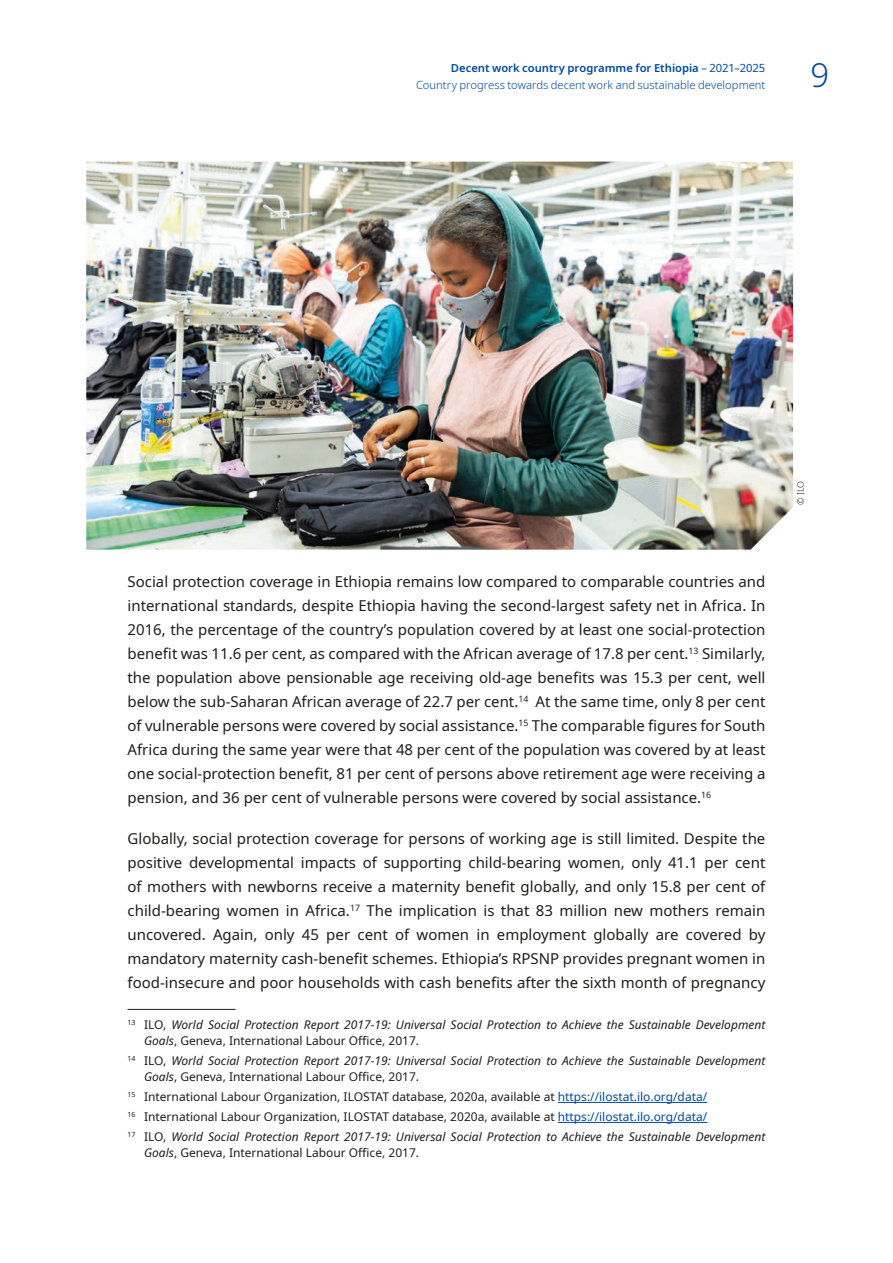
<style>
.page{position:relative;width:893px;height:1263px;background:#fff}
.page>*{position:absolute;margin:0;border:0;box-sizing:border-box;transform-origin:0 0}
.t1{font:300 33px "Noto Sans";color:#00499a}
.t2{font:15px/24px "Noto Sans";color:#1d1d1b;text-align:justify}
.t3{font:12px/20px "Noto Sans";color:#1d1d1b}
.t4{font:italic 12px/15.8px "Noto Sans";color:#1d1d1b}
.t5{font:300 11.25px/16.8px "Noto Sans";color:#00499a;text-align:right}
.t6{font:300 9px "Noto Sans";color:#1d1d1b}
.s1{font-weight:600}
.s2{font-weight:400}
.s3{font-style:normal}
.s4{color:#00499a}
.s5{font-style:italic}
</style>
<div class="page">
<hr style="left:128px;top:1009px;width:108px;height:1px;background:#1d1d1b">
<hr style="left:558px;top:1102px;width:149px;height:1px;background:#00499a">
<hr style="left:558px;top:1122px;width:149px;height:1px;background:#00499a">
<img style="left:86px;top:162px;width:707px;height:388px">
<p class="t5" style="left:416px;top:60px;width:351px"><span class="s1">Decent work country programme for Ethiopia</span> <span class="s2">– 2021–2025<br></span>Country progress towards decent work and sustainable development</p>
<h1 class="t1" style="left:810px;top:52px;width:20px">9</h1>
<p class="t2" style="left:128px;top:570px;width:639px">Social protection coverage in Ethiopia remains low compared to comparable countries and international standards, despite Ethiopia having the second-largest safety net in Africa. In 2016, the percentage of the country’s population covered by at least one social-protection benefit was 11.6 per cent, as compared with the African average of 17.8 per cent.<sup>13</sup> Similarly, the population above pensionable age receiving old-age benefits was 15.3 per cent, well below the sub-Saharan African average of 22.7 per cent.<sup>14</sup> At the same time, only 8 per cent of vulnerable persons were covered by social assistance.<sup>15</sup> The comparable figures for South Africa during the same year were that 48 per cent of the population was covered by at least one social-protection benefit, 81 per cent of persons above retirement age were receiving a pension, and 36 per cent of vulnerable persons were covered by social assistance.<sup>16</sup></p>
<p class="t2" style="left:128px;top:827px;width:639px">Globally, social protection coverage for persons of working age is still limited. Despite the positive developmental impacts of supporting child-bearing women, only 41.1 per cent of mothers with newborns receive a maternity benefit globally, and only 15.8 per cent of child-bearing women in Africa.<sup>17</sup> The implication is that 83 million new mothers remain uncovered. Again, only 45 per cent of women in employment globally are covered by mandatory maternity cash-benefit schemes. Ethiopia’s RPSNP provides pregnant women in food-insecure and poor households with cash benefits after the sixth month of pregnancy</p>
<p class="t4" style="left:144px;top:1017px;width:623px;text-indent:-16px"><sup>13</sup> <span class="s3">ILO,</span> World Social Protection Report 2017-19: Universal Social Protection to Achieve the Sustainable Development<br>Goals<span class="s3">, Geneva, International Labour Office, 2017.</span></p>
<p class="t4" style="left:144px;top:1053px;width:623px;text-indent:-16px"><sup>14</sup> <span class="s3">ILO,</span> World Social Protection Report 2017-19: Universal Social Protection to Achieve the Sustainable Development<br>Goals<span class="s3">, Geneva, International Labour Office, 2017.</span></p>
<p class="t3" style="left:128px;top:1087px;width:639px"><sup>15</sup> International Labour Organization, ILOSTAT database, 2020a, available at <span class="s4">https://ilostat.ilo.org/data/<br></span><sup>16</sup> International Labour Organization, ILOSTAT database, 2020a, available at <span class="s4">https://ilostat.ilo.org/data/<br></span><sup>17</sup> ILO, <span class="s5">World Social Protection Report 2017-19: Universal Social Protection to Achieve the Sustainable Development</span></p>
<p class="t3" style="left:144px;top:1142px;width:277px"><span class="s5">Goals</span>, Geneva, International Labour Office, 2017.</p>
<p class="t6" style="left:794px;top:505px;width:25px;rotate:-90deg">© ILO</p>
</div>
